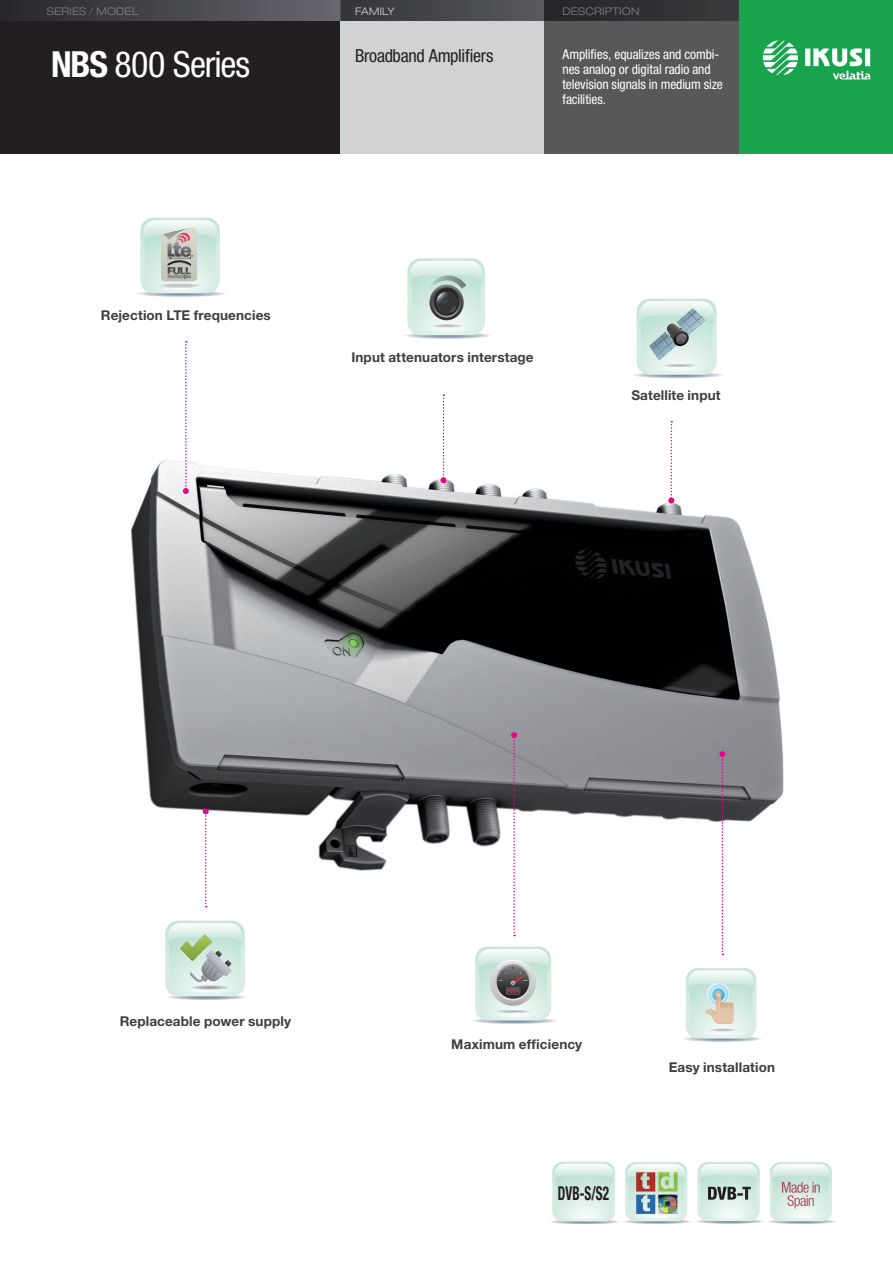
<style>
.page{position:relative;width:893px;height:1263px;background:#fff}
.page>*{position:absolute;margin:0;border:0;box-sizing:border-box;transform-origin:0 0}
.t1{font:condensed 36px "Helvetica Neue LT Std";letter-spacing:-.025em;color:#fff}
.t2{font:700 condensed 19.05px "Helvetica Neue LT Std";color:#231f20;scale:.69 1}
.t3{font:condensed 18px "Helvetica Neue LT Std";letter-spacing:-.015em;color:#231f20}
.t4{font:700 13.5px "Helvetica Neue LT Std";letter-spacing:.01em;color:#3e3e3f}
.t5{font:condensed 13.5px/15px "Helvetica Neue LT Std";letter-spacing:-.01em;color:#fff}
.t6{font:300 expanded 10.5px "Helvetica Neue LT Std";letter-spacing:.02em;color:#808285}
.t7{font:300 expanded 10.5px "Helvetica Neue LT Std";letter-spacing:.025em;color:#d1d2d4}
.s1{font-weight:700}
</style>
<div class="page">
<img style="left:130px;top:460px;width:654px;height:411px">
<svg style="left:684px;top:968px;width:77px;height:74px"></svg>
<svg style="left:405px;top:258px;width:85px;height:81px"></svg>
<div style="left:0;top:0;width:340px;height:153px;background:#231f20"></div>
<div style="left:340px;top:0;width:204px;height:153px;background:#d1d2d4"></div>
<div style="left:544px;top:0;width:196px;height:153px;background:#57585a"></div>
<div style="left:0;top:0;width:340px;height:21px;background:linear-gradient(to right,#26262c,#68676e)"></div>
<svg style="left:183px;top:341px;width:6px;height:153px"></svg>
<svg style="left:719px;top:751px;width:6px;height:204px"></svg>
<svg style="left:634px;top:299px;width:88px;height:79px"></svg>
<svg style="left:668px;top:421px;width:6px;height:82px"></svg>
<svg style="left:203px;top:808px;width:6px;height:99px"></svg>
<svg style="left:440px;top:394px;width:6px;height:89px"></svg>
<svg style="left:473px;top:946px;width:84px;height:78px"></svg>
<svg style="left:511px;top:732px;width:6px;height:204px"></svg>
<svg style="left:165px;top:921px;width:81px;height:79px;background:#cddfd4"></svg>
<svg style="left:340px;top:0;width:399px;height:21px;background:#3a3b3e"></svg>
<svg style="left:137px;top:218px;width:89px;height:79px"></svg>
<svg style="left:550px;top:1162px;width:287px;height:62px"></svg>
<img style="left:739px;top:0;width:154px;height:153px">
<p class="t6" style="left:47px;top:5px;width:93px">SERIES / MODEL</p>
<p class="t6" style="left:562px;top:5px;width:78px">DESCRIPTION</p>
<p class="t7" style="left:355px;top:5px;width:41px">FAMILY</p>
<h1 class="t1" style="left:51px;top:43px;width:201px"><span class="s1">NBS</span> 800 Series</h1>
<h3 class="t3" style="left:355px;top:46px;width:140px">Broadband Amplifiers</h3>
<p class="t5" style="left:562px;top:47px;width:162px">Amplifies, equalizes and combi&shy;nes analog or digital radio and television signals in medium size facilities.</p>
<p class="t4" style="left:101px;top:307px;width:171px">Rejection LTE frequencies</p>
<p class="t4" style="left:351px;top:349px;width:184px">Input attenuators interstage</p>
<p class="t4" style="left:631px;top:386px;width:91px">Satellite input</p>
<p class="t4" style="left:120px;top:1013px;width:173px">Replaceable power supply</p>
<p class="t4" style="left:451px;top:1035px;width:132px">Maximum efficiency</p>
<h2 class="t2" style="left:558px;top:1182px;width:76px">DVB-S/S2</h2>
<p class="t4" style="left:669px;top:1059px;width:108px">Easy installation</p>
</div>
